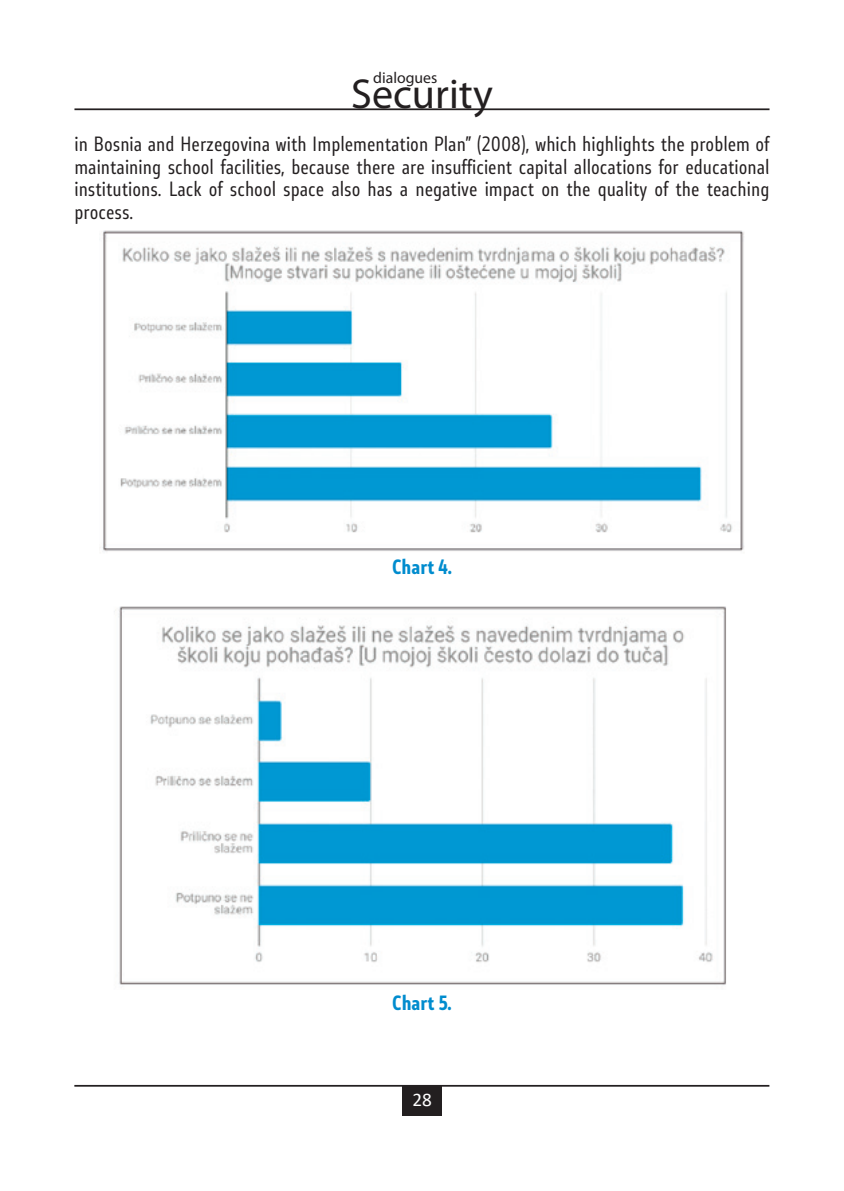
<style>
.page{position:relative;width:844px;height:1191px;background:#fff}
.page>*{position:absolute;margin:0;border:0;box-sizing:border-box;transform-origin:0 0}
.t1{font:42px "Myriad Pro";color:#231f20}
.t2{font:19.25px/22.8px "Stobi Sans Cn";color:#231f20;text-align:justify}
.t3{font:700 19.25px "Stobi Sans Cn";color:#008cce}
.t4{font:19.25px "Calibri";color:#fff}
.t5{font:15.75px "Myriad Pro";color:#231f20}
</style>
<div class="page">
<hr style="left:74px;top:108px;width:695px;height:2px;background:#231f20">
<div style="left:402px;top:1086px;width:40px;height:30px;background:#231f20"></div>
<hr style="left:74px;top:1085px;width:695px;height:1px;background:#231f20">
<img style="left:102px;top:230px;width:642px;height:322px">
<img style="left:114px;top:606px;width:612px;height:379px">
<p class="t5" style="left:373px;top:68px;width:66px">dialogues</p>
<h1 class="t1" style="left:351px;top:68px;width:143px">Security</h1>
<p class="t2" style="left:74px;top:132px;width:696px">in Bosnia and Herzegovina with Implementation Plan” (2008), which highlights the problem of maintaining school facilities, because there are insufficient capital allocations for educational institutions. Lack of school space also has a negative impact on the quality of the teaching process.</p>
<p class="t3" style="left:392px;top:554px;width:61px">Chart 4.</p>
<p class="t3" style="left:392px;top:989px;width:61px">Chart 5.</p>
<p class="t4" style="left:412px;top:1086px;width:21px">28</p>
</div>
